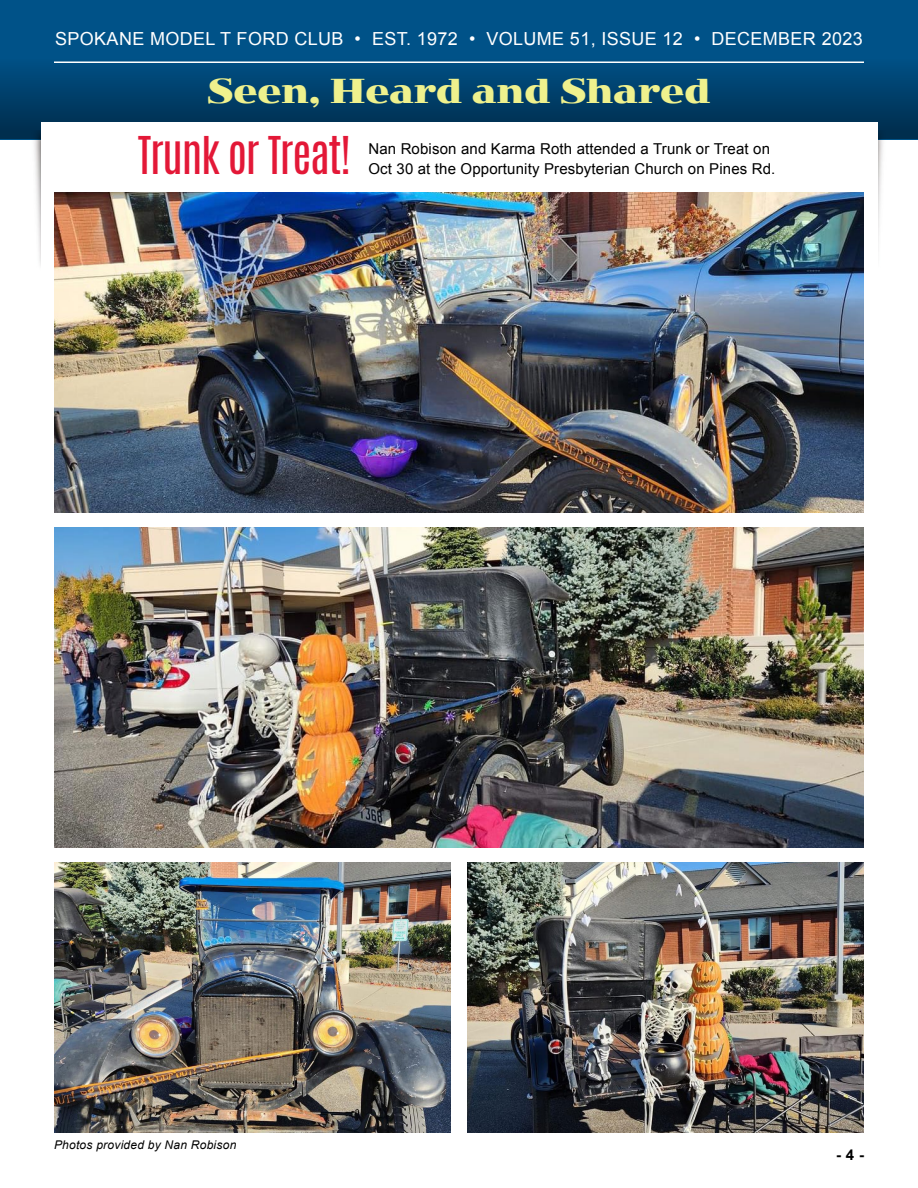
<style>
.page{position:relative;width:918px;height:1188px;background:#fff}
.page>*{position:absolute;margin:0;border:0;box-sizing:border-box;transform-origin:0 0}
.t1{font:43.5px "Antonio";letter-spacing:-.03em;color:#e31837}
.t2{font:700 36px "Jimbo";color:#eff18d}
.t3{font:18px "Arial";letter-spacing:.02em;color:#fff}
.t4{font:15px "Arial";letter-spacing:.01em;color:#000}
.t5{font:700 15px "Arial";color:#000}
.t6{font:italic 12px "Arial";letter-spacing:.02em;color:#000}
</style>
<div class="page">
<div style="left:0;top:0;width:918px;height:139px;background:#005288"></div>
<div style="left:0;top:53px;width:918px;height:85px;background:linear-gradient(to bottom,#0a5a8f,#002848)"></div>
<img style="left:19px;top:131px;width:22px;height:134px">
<img style="left:878px;top:131px;width:20px;height:112px">
<div style="left:41px;top:122px;width:837px;height:213px;background:#fff"></div>
<hr style="left:54px;top:62px;width:810px;height:1px;background:#fff">
<img style="left:54px;top:192px;width:810px;height:320px">
<img style="left:54px;top:862px;width:396px;height:271px">
<img style="left:468px;top:862px;width:396px;height:271px">
<img style="left:54px;top:527px;width:810px;height:320px">
<p class="t3" style="left:55px;top:26px;width:809px">SPOKANE MODEL T FORD CLUB • EST. 1972 • VOLUME 51, ISSUE 12 • DECEMBER 2023</p>
<h2 class="t2" style="left:208px;top:70px;width:504px">Seen, Heard and Shared</h2>
<h1 class="t1" style="left:138px;top:123px;width:215px">Trunk or Treat!</h1>
<p class="t4" style="left:368px;top:139px;width:403px">Nan Robison and Karma Roth attended a Trunk or Treat on</p>
<p class="t4" style="left:368px;top:159px;width:409px">Oct 30 at the Opportunity Presbyterian Church on Pines Rd.</p>
<p class="t6" style="left:54px;top:1137px;width:184px">Photos provided by Nan Robison</p>
<p class="t5" style="left:836px;top:1145px;width:29px">- 4 -</p>
</div>
